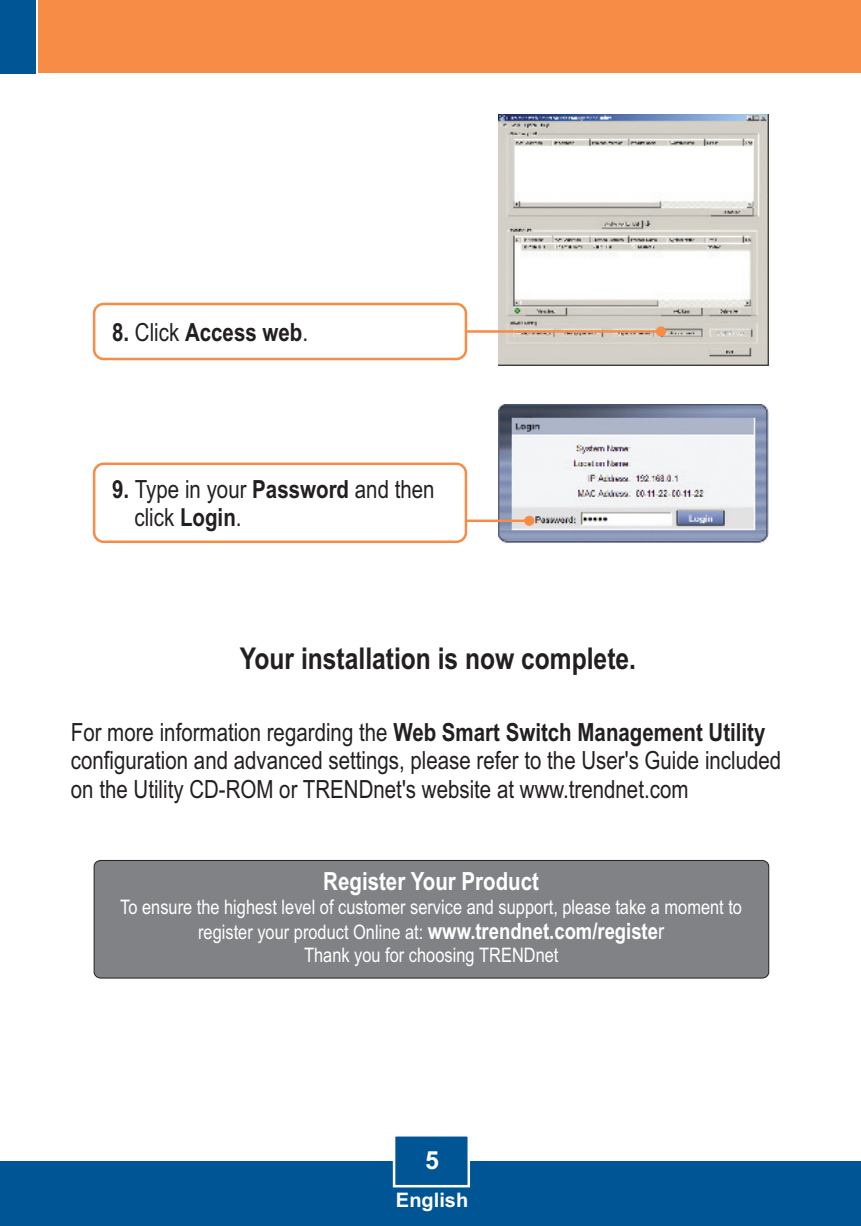
<style>
.page{position:relative;width:861px;height:1226px;background:#fff}
.page>*{position:absolute;margin:0;border:0;box-sizing:border-box;transform-origin:0 0}
.t1{font:700 30px "Arial Narrow";color:#231f20}
.t2{font:25px/28.2px "Arial Narrow";color:#231f20}
.t3{font:700 25px "Arial Narrow";color:#fff}
.t4{font:700 25px "Arial Narrow";color:#231f20}
.t5{font:700 25px "Arial";color:#fff}
.t6{font:20px/25.2px "Arial Narrow";color:#fff;text-align:center}
.t7{font:700 20px "Arial";color:#fff}
.s1{font-weight:400}
.s2{font-weight:700}
.s3{font-weight:700;font-size:22.5px}
.s4{font-size:22.5px}
</style>
<div class="page">
<div style="left:0;top:1160px;width:861px;height:65px;background:#005595"></div>
<div style="left:39px;top:0;width:822px;height:73px;background:#f68c45"></div>
<div style="left:0;top:0;width:36px;height:73px;background:#005595"></div>
<img style="left:499px;top:404px;width:270px;height:139px">
<img style="left:499px;top:114px;width:270px;height:251px">
<svg style="left:392px;top:1136px;width:79px;height:52px"></svg>
<svg style="left:467px;top:326px;width:199px;height:10px;background:#ddbda5"></svg>
<svg style="left:467px;top:515px;width:67px;height:10px"></svg>
<div style="left:93px;top:302px;width:374px;height:58px;background:#fff;border:3px solid #f68c45;border-radius:9px"></div>
<div style="left:93px;top:462px;width:374px;height:81px;background:#fff;border:3px solid #f68c45;border-radius:9px"></div>
<div style="left:94px;top:859px;width:675px;height:119px;background:#808285;border:1px solid #231f20;border-radius:6px"></div>
<p class="t4" style="left:112px;top:322px;width:197px">8. <span class="s1">Click</span> Access web<span class="s1">.</span></p>
<p class="t2" style="left:134px;top:476px;width:302px;text-indent:-22px"><span class="s2">9.</span> Type in your <span class="s2">Password</span> and then click <span class="s2">Login</span>.</p>
<p class="t1" style="left:240px;top:647px;width:398px">Your installation is now complete.</p>
<p class="t2" style="left:71px;top:720px;width:712px">For more information regarding the <span class="s2">Web Smart Switch Management Utility </span>configuration and advanced settings, please refer to the User's Guide included on the Utility CD-ROM or TRENDnet's website at www.trendnet.com</p>
<p class="t3" style="left:323px;top:871px;width:217px">Register Your Product</p>
<p class="t6" style="left:120px;top:895px;width:623px">To ensure the highest level of customer service and support, please take a moment to register your product Online at: <span class="s3">www.trendnet.com/registe</span><span class="s4">r</span></p>
<p class="t6" style="left:304px;top:944px;width:256px">Thank you for choosing TRENDnet</p>
<p class="t5" style="left:425px;top:1150px;width:15px">5</p>
<p class="t7" style="left:396px;top:1192px;width:74px">English</p>
</div>
